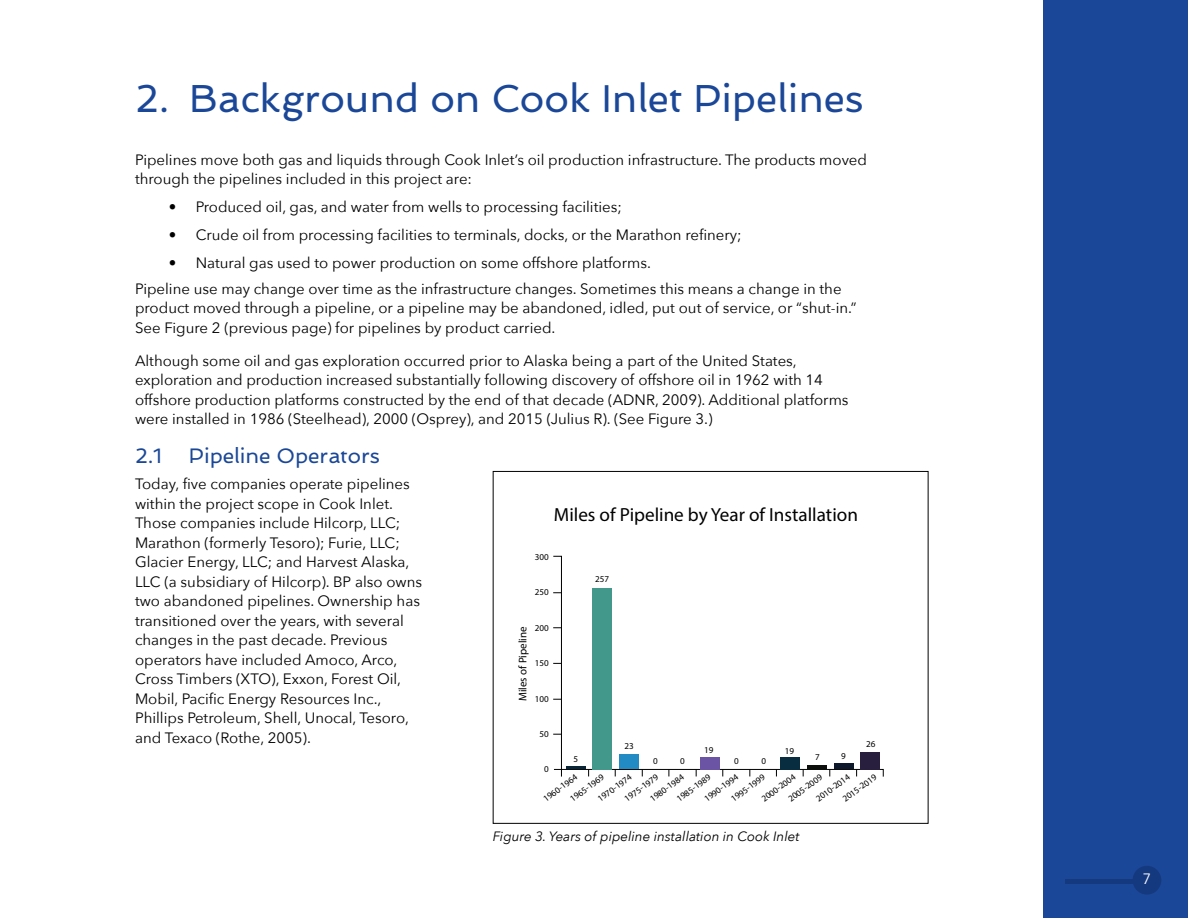
<style>
.page{position:relative;width:1188px;height:918px;background:#fff}
.page>*{position:absolute;margin:0;border:0;box-sizing:border-box;transform-origin:0 0}
.t1{font:39px "Spinnaker";color:#1a4797}
.t2{font:21px "Spinnaker";color:#1a4797}
.t3{font:19.05px "Myriad Pro";color:#000}
.t4{font:15px/19.5px "Avenir Next";color:#000}
.t5{font:15px "Avenir Next";color:#fff}
.t6{font:italic 13.5px "Avenir Next";color:#000}
.t7{font:11.1px "Myriad Pro";color:#000}
.t8{font:9px "Myriad Pro";color:#000}
</style>
<div class="page">
<svg style="left:553px;top:555px;width:331px;height:222px"></svg>
<hr style="left:566px;top:766px;width:20px;height:3px;background:#082539">
<div style="left:592px;top:588px;width:20px;height:181px;background:#42998b"></div>
<div style="left:619px;top:754px;width:20px;height:15px;background:#238bc4"></div>
<div style="left:700px;top:757px;width:20px;height:12px;background:#6b54a3"></div>
<div style="left:780px;top:757px;width:20px;height:12px;background:#092d40"></div>
<hr style="left:807px;top:765px;width:20px;height:4px;background:#0d0f0d">
<div style="left:834px;top:764px;width:20px;height:5px;background:#0e182c"></div>
<div style="left:860px;top:752px;width:20px;height:17px;background:#281f3e"></div>
<div style="left:493px;top:471px;width:436px;height:353px;border:1px solid #000"></div>
<div style="left:1043px;top:0;width:145px;height:918px;background:#1a4797"></div>
<div style="left:1133px;top:866px;width:28px;height:29px;background:#15397f;border-radius:50%"></div>
<hr style="left:1066px;top:879px;width:69px;height:4px;background:#15397f">
<h1 class="t1" style="left:135px;top:82px;width:730px">2. Background on Cook Inlet Pipelines</h1>
<p class="t4" style="left:135px;top:151px;width:734px">Pipelines move both gas and liquids through Cook Inlet’s oil production infrastructure. The products moved through the pipelines included in this project are:</p>
<p class="t4" style="left:169px;top:198px;width:455px">• Produced oil, gas, and water from wells to processing facilities;</p>
<p class="t4" style="left:169px;top:224px;width:575px">• Crude oil from processing facilities to terminals, docks, or the Marathon refinery;</p>
<p class="t4" style="left:135px;top:250px;width:708px;line-height:26.2px;text-indent:34px">• Natural gas used to power production on some offshore platforms.<br>Pipeline use may change over time as the infrastructure changes. Sometimes this means a change in the</p>
<p class="t4" style="left:135px;top:300px;width:723px">product moved through a pipeline, or a pipeline may be abandoned, idled, put out of service, or “shut-in.”<br>See Figure 2 (previous page) for pipelines by product carried.</p>
<p class="t4" style="left:135px;top:352px;width:715px">Although some oil and gas exploration occurred prior to Alaska being a part of the United States, exploration and production increased substantially following discovery of offshore oil in 1962 with 14 offshore production platforms constructed by the end of that decade (ADNR, 2009). Additional platforms were installed in 1986 (Steelhead), 2000 (Osprey), and 2015 (Julius R). (See Figure 3.)</p>
<h2 class="t2" style="left:135px;top:447px;width:28px">2.1</h2>
<h2 class="t2" style="left:189px;top:447px;width:192px">Pipeline Operators</h2>
<p class="t4" style="left:135px;top:474px;width:289px">Today, five companies operate pipelines within the project scope in Cook Inlet.<br>Those companies include Hilcorp, LLC; Marathon (formerly Tesoro); Furie, LLC; Glacier Energy, LLC; and Harvest Alaska, LLC (a subsidiary of Hilcorp). BP also owns two abandoned pipelines. Ownership has transitioned over the years, with several changes in the past decade. Previous operators have included Amoco, Arco, Cross Timbers (XTO), Exxon, Forest Oil, Mobil, Pacific Energy Resources Inc., Phillips Petroleum, Shell, Unocal, Tesoro, and Texaco (Rothe, 2005).</p>
<p class="t3" style="left:554px;top:507px;width:306px">Miles of Pipeline by Year of Installation</p>
<p class="t8" style="left:535px;top:553px;width:15px">300</p>
<p class="t8" style="left:595px;top:575px;width:15px">257</p>
<p class="t8" style="left:535px;top:588px;width:15px">250</p>
<p class="t8" style="left:535px;top:624px;width:15px">200</p>
<p class="t8" style="left:535px;top:660px;width:15px">150</p>
<p class="t8" style="left:535px;top:695px;width:15px">100</p>
<p class="t8" style="left:539px;top:730px;width:11px">50</p>
<p class="t8" style="left:544px;top:766px;width:6px">0</p>
<p class="t7" style="left:518px;top:701px;width:76px;rotate:-90deg">Miles of Pipeline</p>
<p class="t8" style="left:866px;top:741px;width:11px">26</p>
<p class="t8" style="left:624px;top:742px;width:11px">23</p>
<p class="t8" style="left:704px;top:747px;width:11px">19</p>
<p class="t8" style="left:785px;top:747px;width:11px">19</p>
<p class="t8" style="left:815px;top:754px;width:6px">7</p>
<p class="t8" style="left:841px;top:752px;width:6px">9</p>
<p class="t8" style="left:574px;top:755px;width:6px">5</p>
<p class="t8" style="left:653px;top:758px;width:6px">0</p>
<p class="t8" style="left:680px;top:758px;width:6px">0</p>
<p class="t8" style="left:734px;top:758px;width:6px">0</p>
<p class="t8" style="left:761px;top:758px;width:6px">0</p>
<p class="t8" style="left:787px;top:797px;width:41px;rotate:-36deg">2005-2009</p>
<p class="t8" style="left:569px;top:797px;width:41px;rotate:-36deg">1965-1969</p>
<p class="t8" style="left:730px;top:797px;width:41px;rotate:-36deg">1995-1999</p>
<p class="t8" style="left:842px;top:797px;width:41px;rotate:-36deg">2015-2019</p>
<p class="t8" style="left:676px;top:797px;width:41px;rotate:-36deg">1985-1989</p>
<p class="t8" style="left:623px;top:797px;width:41px;rotate:-36deg">1975-1979</p>
<p class="t8" style="left:760px;top:797px;width:41px;rotate:-36deg">2000-2004</p>
<p class="t8" style="left:815px;top:797px;width:41px;rotate:-36deg">2010-2014</p>
<p class="t8" style="left:597px;top:797px;width:41px;rotate:-36deg">1970-1974</p>
<p class="t8" style="left:649px;top:797px;width:41px;rotate:-36deg">1980-1984</p>
<p class="t8" style="left:542px;top:797px;width:41px;rotate:-36deg">1960-1964</p>
<p class="t8" style="left:703px;top:797px;width:41px;rotate:-36deg">1990-1994</p>
<p class="t6" style="left:493px;top:831px;width:308px">Figure 3. Years of pipeline installation in Cook Inlet</p>
<p class="t5" style="left:1143px;top:872px;width:10px">7</p>
</div>
